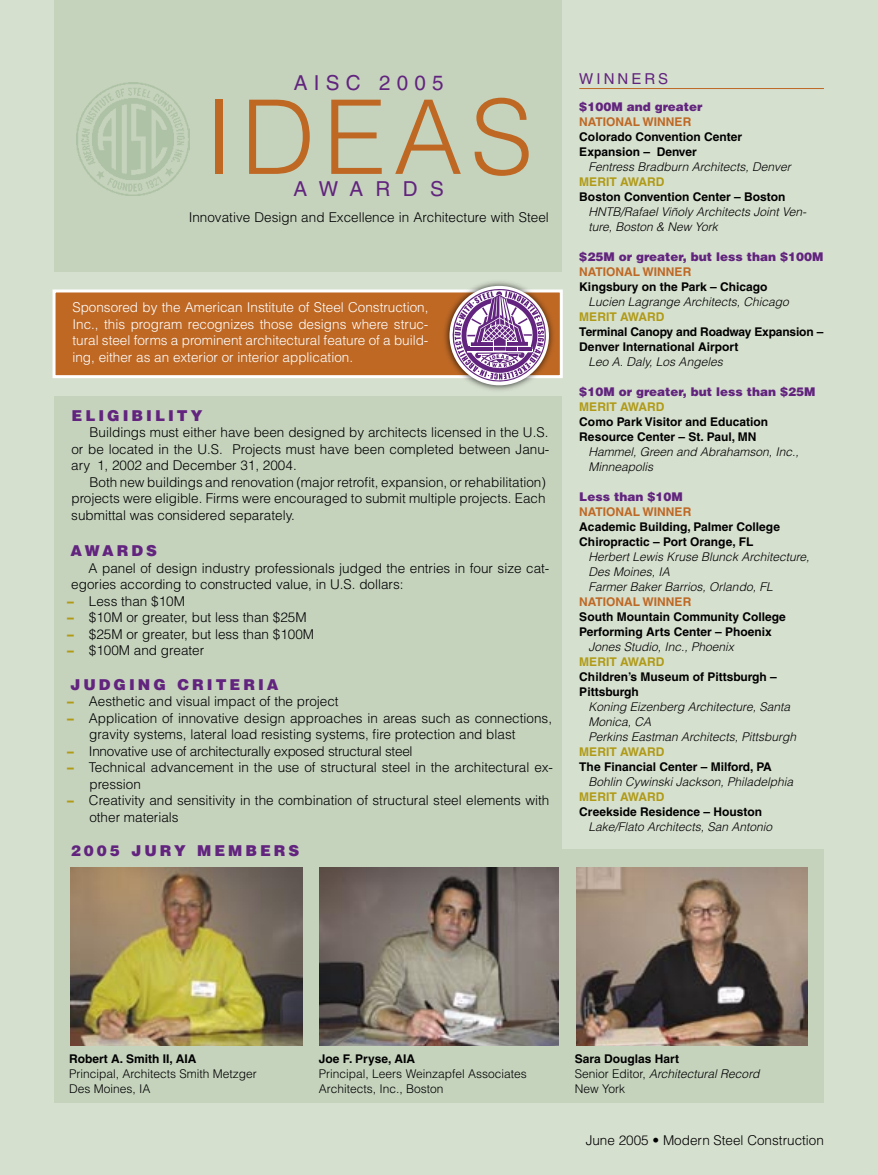
<style>
.page{position:relative;width:878px;height:1175px;background:#fff}
.page>*{position:absolute;margin:0;border:0;box-sizing:border-box;transform-origin:0 0}
.t1{font:300 103.05px "Helvetica";letter-spacing:.075em;color:#be6824}
.t2{font:20.55px "Helvetica";letter-spacing:.3em;color:#62247e}
.t3{font:900 15px "Helvetica";letter-spacing:.2em;color:#62247e}
.t4{font:15px "Helvetica";letter-spacing:.2em;color:#62247e}
.t5{font:300 13.5px/16.5px "Helvetica";color:#000}
.t6{font:300 13.5px/16.5px "Helvetica";color:#fff;text-align:justify}
.t7{font:300 13.5px "Helvetica";letter-spacing:-.02em;color:#000}
.t8{font:700 12px/15px "Helvetica";color:#000}
.t9{font:italic 300 12px/15px "Helvetica";color:#000}
.t10{font:300 12px/15px "Helvetica";color:#000}
.t11{font:900 12px "Helvetica";color:#62247e}
.t12{font:700 12px "Helvetica";color:#b09a16}
.t13{font:700 12px "Helvetica";color:#be6824}
.s1{font-weight:900;color:#b09a16}
.s2{font-weight:700}
.s3{font-style:italic}
</style>
<div class="page">
<div style="left:0;top:0;width:878px;height:1174px;background:#d6e0cf"></div>
<div style="left:54px;top:0;width:507px;height:271px;background:#c5d3bd"></div>
<div style="left:54px;top:849px;width:770px;height:253px;background:#c5d3bd"></div>
<div style="left:54px;top:396px;width:507px;height:706px;background:#c5d3bd"></div>
<div style="left:54px;top:291px;width:507px;height:85px;background:#be6824"></div>
<div style="left:52px;top:289px;width:510px;height:89px;border:3px solid #fff"></div>
<div style="left:442px;top:278px;width:115px;height:115px;background:#000;opacity:.75"></div>
<svg style="left:451px;top:287px;width:95px;height:97px;background:#b191b0"></svg>
<img style="left:76px;top:82px;width:113px;height:113px">
<img style="left:320px;top:867px;width:238px;height:178px">
<img style="left:576px;top:867px;width:231px;height:178px">
<img style="left:71px;top:867px;width:231px;height:178px">
<hr style="left:579px;top:88px;width:245px;height:1px;background:#be6824">
<h2 class="t2" style="left:294px;top:70px;width:151px">AISC 2005</h2>
<h1 class="t1" style="left:204px;top:73px;width:330px">IDEAS</h1>
<h2 class="t2" style="left:293px;top:177px;width:152px">AWARDS</h2>
<p class="t5" style="left:189px;top:209px;width:362px">Innovative Design and Excellence in Architecture with Steel</p>
<p class="t6" style="left:72px;top:299px;width:357px">Sponsored by the American Institute of Steel Construction, Inc., this program recognizes those designs where struc&shy;tural steel forms a prominent architectural feature of a build&shy;ing, either as an exterior or interior application.</p>
<p class="t3" style="left:72px;top:406px;width:132px">ELIGIBILITY</p>
<p class="t5" style="left:71px;top:424px;width:479px;text-align:justify;text-indent:18px">Buildings must either have been designed by architects licensed in the U.S. or be located in the U.S. Projects must have been completed between Janu&shy;ary 1, 2002 and December 31, 2004.</p>
<p class="t5" style="left:71px;top:474px;width:476px;text-align:justify;text-indent:18px">Both new buildings and renovation (major retrofit, expansion, or rehabilitation) projects were eligible. Firms were encouraged to submit multiple projects. Each submittal was considered separately.</p>
<p class="t3" style="left:71px;top:541px;width:88px">AWARDS</p>
<p class="t5" style="left:71px;top:559px;width:479px;text-indent:17px">A panel of design industry professionals judged the entries in four size cat&shy;egories according to constructed value, in U.S. dollars:</p>
<p class="t5" style="left:67px;top:592px;width:119px"><span class="s1">–</span> Less than $10M</p>
<p class="t5" style="left:67px;top:609px;width:241px"><span class="s1">–</span> $10M or greater, but less than $25M</p>
<p class="t5" style="left:67px;top:625px;width:248px"><span class="s1">–</span> $25M or greater, but less than $100M</p>
<p class="t5" style="left:67px;top:642px;width:139px"><span class="s1">–</span> $100M and greater</p>
<p class="t3" style="left:70px;top:674px;width:209px">JUDGING CRITERIA</p>
<p class="t5" style="left:67px;top:693px;width:273px"><span class="s1">–</span> Aesthetic and visual impact of the project</p>
<p class="t5" style="left:89px;top:709px;width:464px;text-indent:-22px"><span class="s1">–</span> Application of innovative design approaches in areas such as connections, gravity systems, lateral load resisting systems, fire protection and blast</p>
<p class="t7" style="left:67px;top:742px;width:347px"><span class="s1">–</span> Innovative use of architecturally exposed structural steel</p>
<p class="t5" style="left:89px;top:759px;width:465px;text-indent:-22px"><span class="s1">–</span> Technical advancement in the use of structural steel in the architectural ex&shy;pression</p>
<p class="t5" style="left:89px;top:792px;width:461px;text-indent:-22px"><span class="s1">–</span> Creativity and sensitivity in the combination of structural steel elements with other materials</p>
<p class="t3" style="left:71px;top:841px;width:230px">2005 JURY MEMBERS</p>
<p class="t4" style="left:579px;top:70px;width:90px">WINNERS</p>
<p class="t11" style="left:579px;top:98px;width:125px">$100M and greater</p>
<p class="t13" style="left:579px;top:114px;width:113px">NATIONAL WINNER</p>
<p class="t8" style="left:579px;top:129px;width:164px">Colorado Convention Center<br>Expansion – Denver</p>
<p class="t9" style="left:588px;top:159px;width:204px">Fentress Bradburn Architects, Denver</p>
<p class="t12" style="left:579px;top:174px;width:87px">MERIT AWARD</p>
<p class="t8" style="left:579px;top:189px;width:208px">Boston Convention Center – Boston</p>
<p class="t9" style="left:588px;top:204px;width:218px">HNTB/Rafael Viñoly Architects Joint Ven&shy;ture, Boston &amp; New York</p>
<p class="t11" style="left:579px;top:248px;width:246px">$25M or greater, but less than $100M</p>
<p class="t13" style="left:579px;top:264px;width:113px">NATIONAL WINNER</p>
<p class="t8" style="left:579px;top:279px;width:190px">Kingsbury on the Park – Chicago</p>
<p class="t9" style="left:588px;top:294px;width:202px">Lucien Lagrange Architects, Chicago</p>
<p class="t12" style="left:579px;top:309px;width:87px">MERIT AWARD</p>
<p class="t8" style="left:579px;top:324px;width:245px">Terminal Canopy and Roadway Expansion –<br>Denver International Airport</p>
<p class="t9" style="left:588px;top:354px;width:136px">Leo A. Daly, Los Angeles</p>
<p class="t11" style="left:579px;top:383px;width:238px">$10M or greater, but less than $25M</p>
<p class="t12" style="left:579px;top:399px;width:87px">MERIT AWARD</p>
<p class="t8" style="left:579px;top:414px;width:190px">Como Park Visitor and Education<br>Resource Center – St. Paul, MN</p>
<p class="t9" style="left:588px;top:444px;width:212px">Hammel, Green and Abrahamson, Inc.,<br>Minneapolis</p>
<p class="t11" style="left:579px;top:488px;width:105px">Less than $10M</p>
<p class="t13" style="left:579px;top:504px;width:113px">NATIONAL WINNER</p>
<p class="t8" style="left:579px;top:519px;width:202px">Academic Building, Palmer College<br>Chiropractic – Port Orange, FL</p>
<p class="t9" style="left:588px;top:549px;width:223px">Herbert Lewis Kruse Blunck Architecture,<br>Des Moines, IA<br>Farmer Baker Barrios, Orlando, FL</p>
<p class="t13" style="left:579px;top:594px;width:113px">NATIONAL WINNER</p>
<p class="t8" style="left:579px;top:609px;width:208px">South Mountain Community College<br>Performing Arts Center – Phoenix</p>
<p class="t9" style="left:588px;top:639px;width:147px">Jones Studio, Inc., Phoenix</p>
<p class="t12" style="left:579px;top:654px;width:87px">MERIT AWARD</p>
<p class="t8" style="left:579px;top:669px;width:199px">Children’s Museum of Pittsburgh –<br>Pittsburgh</p>
<p class="t9" style="left:588px;top:699px;width:209px">Koning Eizenberg Architecture, Santa<br>Monica, CA<br>Perkins Eastman Architects, Pittsburgh</p>
<p class="t12" style="left:579px;top:744px;width:87px">MERIT AWARD</p>
<p class="t8" style="left:579px;top:759px;width:194px">The Financial Center – Milford, PA</p>
<p class="t9" style="left:588px;top:774px;width:206px">Bohlin Cywinski Jackson, Philadelphia</p>
<p class="t12" style="left:579px;top:789px;width:87px">MERIT AWARD</p>
<p class="t8" style="left:579px;top:804px;width:184px">Creekside Residence – Houston</p>
<p class="t9" style="left:588px;top:819px;width:185px">Lake/Flato Architects, San Antonio</p>
<p class="t8" style="left:69px;top:1050px;width:129px">Robert A. Smith II, AIA</p>
<p class="t10" style="left:69px;top:1065px;width:189px">Principal, Architects Smith Metzger<br>Des Moines, IA</p>
<p class="t8" style="left:319px;top:1050px;width:98px">Joe F. Pryse, AIA</p>
<p class="t10" style="left:319px;top:1065px;width:209px">Principal, Leers Weinzapfel Associates<br>Architects, Inc., Boston</p>
<p class="t10" style="left:574px;top:1050px;width:186px"><span class="s2">Sara Douglas Hart<br></span>Senior Editor, <span class="s3">Architectural Record<br></span>New York</p>
<p class="t5" style="left:585px;top:1132px;width:240px">June 2005 • Modern Steel Construction</p>
</div>
